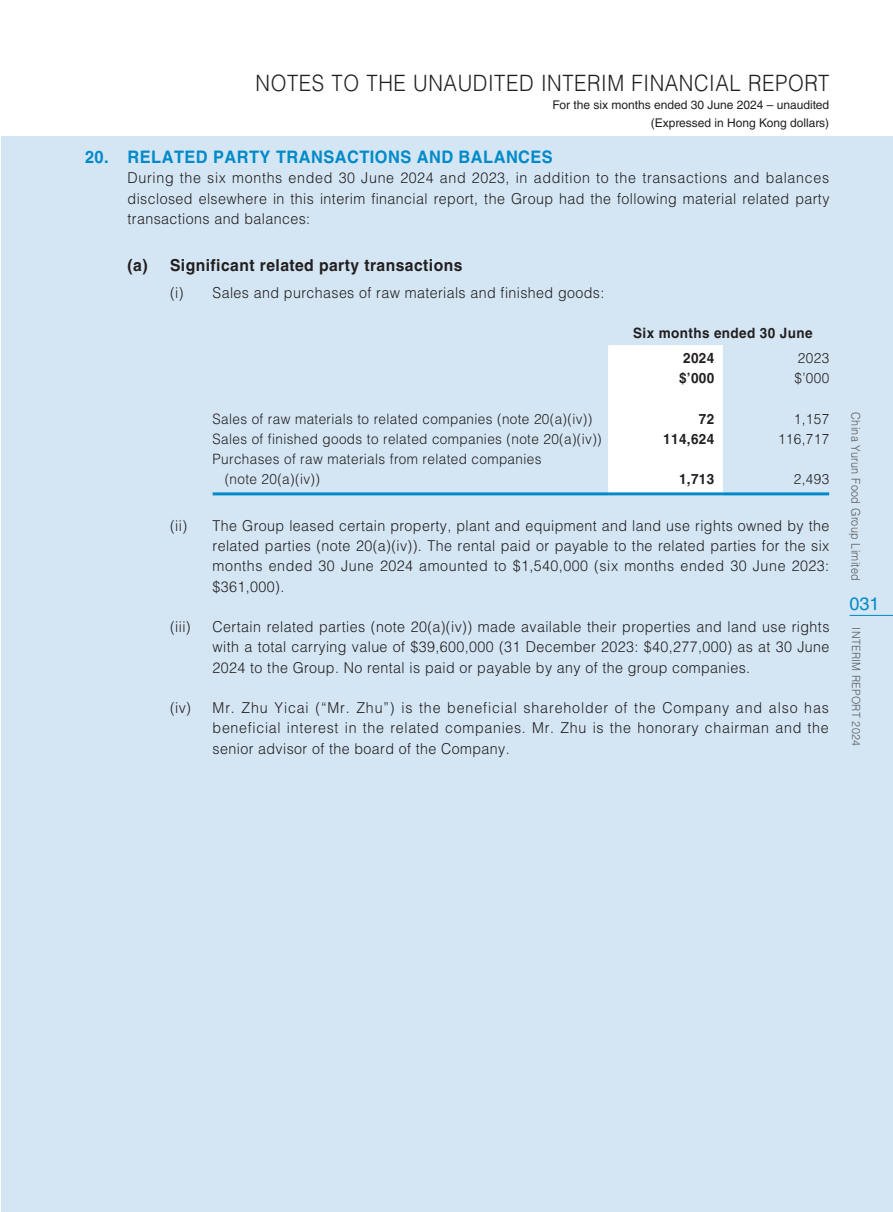
<style>
.page{position:relative;width:893px;height:1212px;background:#fff}
.page>*{position:absolute;margin:0;border:0;box-sizing:border-box;transform-origin:0 0}
.t1{font:300 22.5px "Helvetica LT Std";letter-spacing:.03em;color:#231f20;scale:.9 1}
.t2{font:18px "Helvetica LT Std";color:#008ac8}
.t3{font:700 17.25px "Helvetica LT Std";letter-spacing:.03em;color:#008ac8;scale:.95 1}
.t4{font:700 16.5px "Helvetica LT Std";letter-spacing:.03em;color:#231f20;scale:.95 1}
.t5{font:300 15px/20.2px "Helvetica LT Std";letter-spacing:.03em;color:#231f20;text-align:justify;scale:.95 1}
.t6{font:300 14.25px/20.2px "Helvetica LT Std";letter-spacing:.03em;color:#231f20;scale:.95 1}
.t7{font:700 14.25px/24.5px "Helvetica LT Std";letter-spacing:.03em;color:#231f20;scale:.95 1}
.t8{font:12px/18px "Helvetica LT Std";color:#231f20;text-align:right}
.t9{font:300 12px "Helvetica LT Std";letter-spacing:.03em;color:#57585a;scale:.9 1}
.t10{font:300 11.25px "Helvetica LT Std";letter-spacing:.03em;color:#57585a;scale:.95 1}
</style>
<div class="page">
<div style="left:1px;top:136px;width:892px;height:1076px;background:#d4e6f4"></div>
<hr style="left:850px;top:615px;width:43px;height:1px;background:#008ac8">
<div style="left:608px;top:345px;width:115px;height:147px;background:#fff"></div>
<hr style="left:213px;top:492px;width:395px;height:3px;background:#008ac8">
<hr style="left:608px;top:492px;width:115px;height:3px;background:#008ac8">
<hr style="left:723px;top:492px;width:106px;height:3px;background:#008ac8">
<h1 class="t1" style="left:256px;top:69px;width:639px">NOTES TO THE UNAUDITED INTERIM FINANCIAL REPORT</h1>
<p class="t8" style="left:552px;top:96px;width:278px">For the six months ended 30 June 2024 – unaudited (Expressed in Hong Kong dollars)</p>
<p class="t3" style="left:85px;top:147px;width:494px">20. RELATED PARTY TRANSACTIONS AND BALANCES</p>
<p class="t5" style="left:128px;top:168px;width:740px">During the six months ended 30 June 2024 and 2023, in addition to the transactions and balances disclosed elsewhere in this interim financial report, the Group had the following material related party transactions and balances:</p>
<p class="t4" style="left:128px;top:255px;width:354px">(a) Significant related party transactions</p>
<p class="t5" style="left:170px;top:282px;width:459px">(i) Sales and purchases of raw materials and finished goods:</p>
<p class="t7" style="left:683px;top:321px;width:138px;text-indent:-50px">Six months ended 30 June<br>2024</p>
<p class="t6" style="left:798px;top:348px;width:34px">2023</p>
<p class="t7" style="left:679px;top:366px;width:39px">$’000</p>
<p class="t6" style="left:795px;top:368px;width:38px">$’000</p>
<p class="t6" style="left:213px;top:408px;width:401px">Sales of raw materials to related companies (note 20(a)(iv))</p>
<p class="t7" style="left:699px;top:406px;width:18px">72</p>
<p class="t6" style="left:794px;top:408px;width:39px">1,157</p>
<p class="t6" style="left:213px;top:429px;width:411px">Sales of finished goods to related companies (note 20(a)(iv))</p>
<p class="t7" style="left:663px;top:426px;width:55px">114,624</p>
<p class="t6" style="left:778px;top:429px;width:55px">116,717</p>
<p class="t6" style="left:225px;top:449px;width:335px;text-indent:-12px">Purchases of raw materials from related companies (note 20(a)(iv))</p>
<p class="t7" style="left:679px;top:467px;width:39px">1,713</p>
<p class="t6" style="left:794px;top:469px;width:39px">2,493</p>
<p class="t5" style="left:213px;top:515px;width:651px;text-indent:-43px">(ii) The Group leased certain property, plant and equipment and land use rights owned by the related parties (note 20(a)(iv)). The rental paid or payable to the related parties for the six months ended 30 June 2024 amounted to $1,540,000 (six months ended 30 June 2023: $361,000).</p>
<p class="t5" style="left:170px;top:616px;width:23px">(iii)</p>
<p class="t5" style="left:213px;top:616px;width:651px">Certain related parties (note 20(a)(iv)) made available their properties and land use rights with a total carrying value of $39,600,000 (31 December 2023: $40,277,000) as at 30 June 2024 to the Group. No rental is paid or payable by any of the group companies.</p>
<p class="t5" style="left:213px;top:697px;width:650px;text-indent:-43px">(iv) Mr. Zhu Yicai (“Mr. Zhu”) is the beneficial shareholder of the Company and also has beneficial interest in the related companies. Mr. Zhu is the honorary chairman and the senior advisor of the board of the Company.</p>
<p class="t9" style="left:863px;top:412px;width:189px;rotate:90deg">China Yurun Food Group Limited</p>
<p class="t2" style="left:850px;top:593px;width:32px">031</p>
<p class="t10" style="left:863px;top:627px;width:127px;rotate:90deg">INTERIM REPORT 2024</p>
</div>
